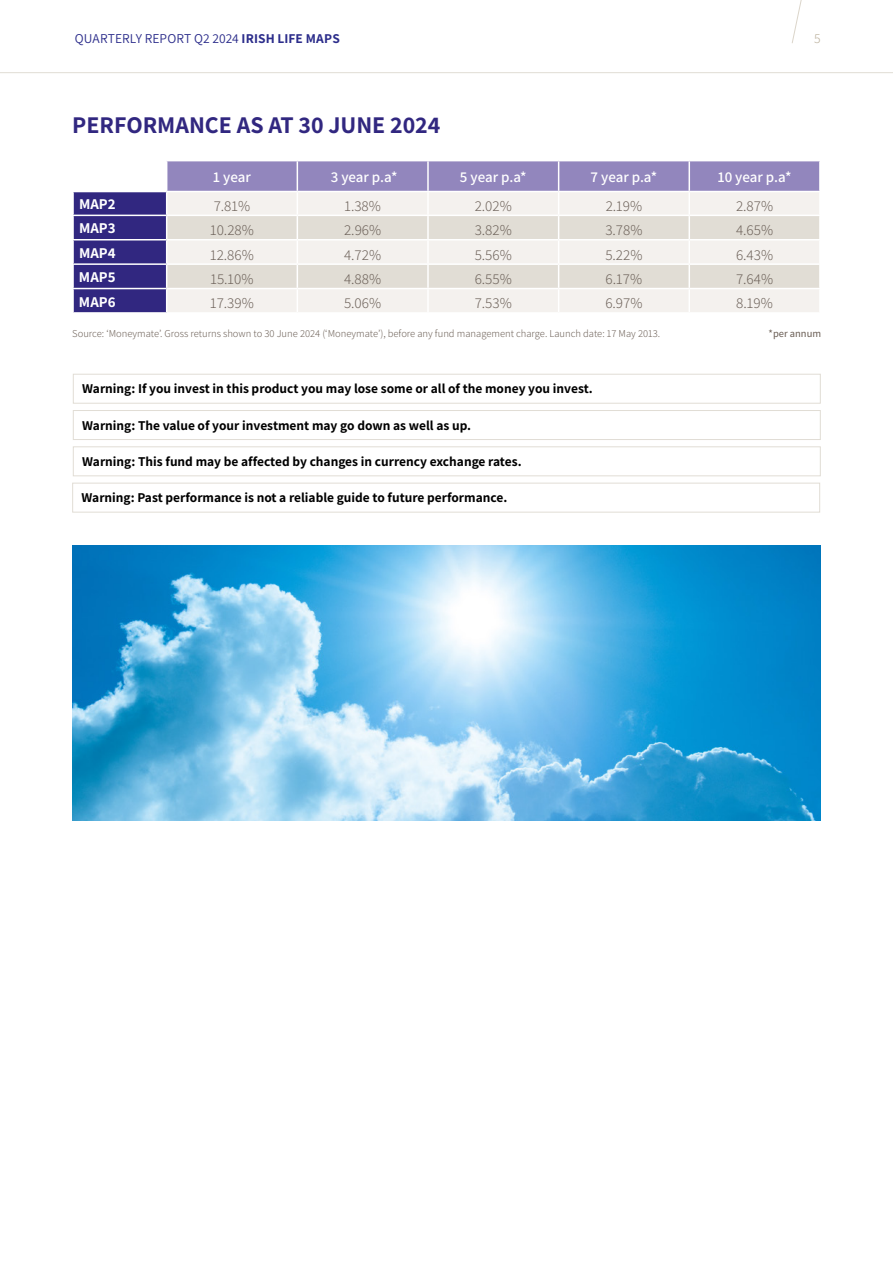
<style>
.page{position:relative;width:893px;height:1263px;background:#fff}
.page>*{position:absolute;margin:0;border:0;box-sizing:border-box;transform-origin:0 0}
.t1{font:700 24px "Assistant";color:#312780}
.t2{font:300 15px "Assistant";color:#6d625a}
.t3{font:600 15px "Assistant";letter-spacing:-.005em;color:#fff}
.t4{font:700 15px "Assistant";color:#fff}
.t5{font:700 13.5px "Assistant";color:#000}
.t6{font:13.5px "Assistant";letter-spacing:.005em;color:#2c2d8b}
.t7{font:300 13.5px "Assistant";color:#b9ae99}
.t8{font:300 10.5px "Assistant";color:#6e6259}
.t9{font:500 10.5px "Assistant";color:#6e6259}
.s1{font-weight:700}
</style>
<div class="page">
<svg style="left:792px;top:0;width:10px;height:43px"></svg>
<hr style="left:0;top:72px;width:893px;height:1px;background:#e1ddd5">
<div style="left:73px;top:374px;width:748px;height:30px;border:1px solid #e1ddd5"></div>
<div style="left:73px;top:410px;width:748px;height:30px;border:1px solid #e1ddd5"></div>
<div style="left:73px;top:446px;width:748px;height:30px;border:1px solid #e1ddd5"></div>
<div style="left:72px;top:483px;width:748px;height:29px;border:1px solid #e1ddd5"></div>
<img style="left:72px;top:545px;width:749px;height:276px">
<svg style="left:73px;top:161px;width:747px;height:151px;background:#cdc8d6"></svg>
<p class="t6" style="left:75px;top:29px;width:266px">QUARTERLY REPORT Q2 2024 <span class="s1">IRISH LIFE MAPS</span></p>
<p class="t7" style="left:814px;top:29px;width:8px">5</p>
<h1 class="t1" style="left:72px;top:109px;width:370px">PERFORMANCE AS AT 30 JUNE 2024</h1>
<p class="t3" style="left:213px;top:167px;width:39px">1 year</p>
<p class="t3" style="left:331px;top:167px;width:68px">3 year p.a*</p>
<p class="t3" style="left:460px;top:167px;width:68px">5 year p.a*</p>
<p class="t3" style="left:591px;top:167px;width:68px">7 year p.a*</p>
<p class="t3" style="left:718px;top:167px;width:75px">10 year p.a*</p>
<p class="t4" style="left:79px;top:194px;width:38px">MAP2</p>
<p class="t2" style="left:214px;top:196px;width:38px">7.81%</p>
<p class="t2" style="left:344px;top:196px;width:38px">1.38%</p>
<p class="t2" style="left:475px;top:196px;width:39px">2.02%</p>
<p class="t2" style="left:606px;top:196px;width:38px">2.19%</p>
<p class="t2" style="left:736px;top:196px;width:39px">2.87%</p>
<p class="t4" style="left:79px;top:218px;width:38px">MAP3</p>
<p class="t2" style="left:210px;top:220px;width:45px">10.28%</p>
<p class="t2" style="left:344px;top:220px;width:39px">2.96%</p>
<p class="t2" style="left:475px;top:220px;width:39px">3.82%</p>
<p class="t2" style="left:605px;top:220px;width:39px">3.78%</p>
<p class="t2" style="left:736px;top:220px;width:39px">4.65%</p>
<p class="t4" style="left:79px;top:243px;width:38px">MAP4</p>
<p class="t2" style="left:210px;top:244px;width:45px">12.86%</p>
<p class="t2" style="left:344px;top:244px;width:39px">4.72%</p>
<p class="t2" style="left:475px;top:244px;width:39px">5.56%</p>
<p class="t2" style="left:605px;top:244px;width:39px">5.22%</p>
<p class="t2" style="left:736px;top:244px;width:39px">6.43%</p>
<p class="t4" style="left:79px;top:267px;width:38px">MAP5</p>
<p class="t2" style="left:210px;top:269px;width:45px">15.10%</p>
<p class="t2" style="left:344px;top:269px;width:39px">4.88%</p>
<p class="t2" style="left:475px;top:269px;width:39px">6.55%</p>
<p class="t2" style="left:606px;top:269px;width:38px">6.17%</p>
<p class="t2" style="left:736px;top:269px;width:39px">7.64%</p>
<p class="t4" style="left:79px;top:291px;width:38px">MAP6</p>
<p class="t2" style="left:210px;top:293px;width:45px">17.39%</p>
<p class="t2" style="left:344px;top:293px;width:39px">5.06%</p>
<p class="t2" style="left:475px;top:293px;width:39px">7.53%</p>
<p class="t2" style="left:605px;top:293px;width:39px">6.97%</p>
<p class="t2" style="left:736px;top:293px;width:38px">8.19%</p>
<p class="t9" style="left:769px;top:327px;width:54px">*per annum</p>
<p class="t8" style="left:72px;top:327px;width:589px">Source: ‘Moneymate’. Gross returns shown to 30 June 2024 (‘Moneymate’), before any fund management charge. Launch date: 17 May 2013.</p>
<p class="t5" style="left:82px;top:380px;width:512px">Warning: If you invest in this product you may lose some or all of the money you invest.</p>
<p class="t5" style="left:82px;top:416px;width:390px">Warning: The value of your investment may go down as well as up.</p>
<p class="t5" style="left:82px;top:452px;width:441px">Warning: This fund may be affected by changes in currency exchange rates.</p>
<p class="t5" style="left:82px;top:489px;width:427px">Warning: Past performance is not a reliable guide to future performance.</p>
</div>
